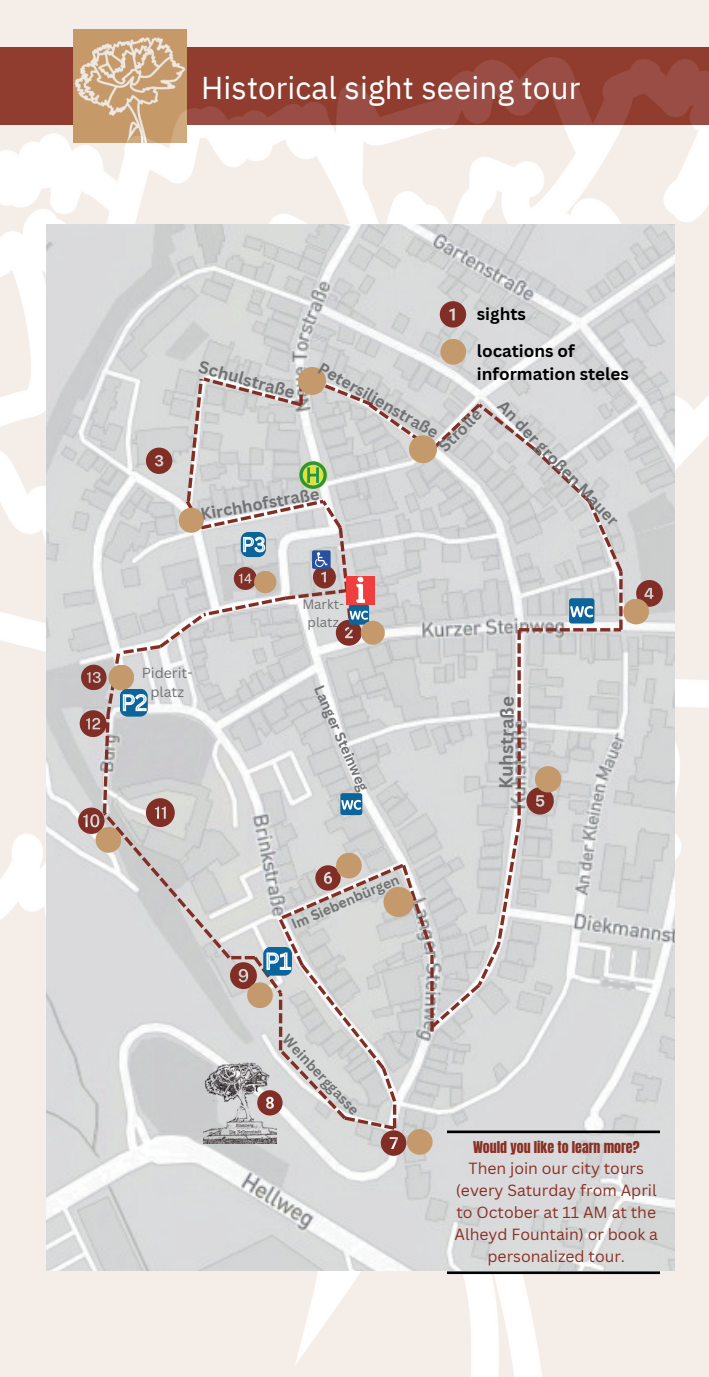
<style>
.page{position:relative;width:709px;height:1377px;background:#fff}
.page>*{position:absolute;margin:0;border:0;box-sizing:border-box;transform-origin:0 0}
.t1{font:31.5px "IBM Plex Sans";letter-spacing:.005em;color:#fdfefe}
.t2{font:700 18.45px "Canva Sans";color:#707273}
.t3{font:700 16.88px/22.7px "Canva Sans";color:#000}
.t4{font:700 16.88px "Canva Sans";color:#707273}
.t5{font:700 16.43px "Canva Sans";color:#707273}
.t6{font:700 16.2px "Canva Sans";color:#707273}
.t7{font:15.75px/22.1px "Canva Sans";color:#892f24;text-align:center}
.t8{font:700 14.17px "Canva Sans";color:#707273}
.t9{font:14.17px/19.1px "Canva Sans";color:#707273;text-align:center}
.t10{font:13.95px "Anton";color:#892f24}
.t11{font:700 13.95px "Canva Sans";color:#707273}
.t12{font:13.28px/17.8px "Canva Sans";color:#707273;text-align:center}
</style>
<div class="page">
<img style="left:0;top:0;width:709px;height:1377px">
<img style="left:46px;top:224px;width:628px;height:1046px">
<svg style="left:104px;top:776px;width:4px;height:11px"></svg>
<svg style="left:104px;top:763px;width:4px;height:10px"></svg>
<svg style="left:105px;top:749px;width:3px;height:11px"></svg>
<svg style="left:105px;top:737px;width:4px;height:9px"></svg>
<svg style="left:440px;top:301px;width:26px;height:27px"></svg>
<div style="left:440px;top:339px;width:26px;height:26px;background:#c49a6c;border-radius:50%"></div>
<svg style="left:448px;top:1244px;width:211px;height:30px;background:#c7c9c8"></svg>
<svg style="left:517px;top:738px;width:4px;height:10px"></svg>
<svg style="left:517px;top:751px;width:4px;height:10px"></svg>
<svg style="left:517px;top:765px;width:4px;height:10px"></svg>
<svg style="left:517px;top:778px;width:4px;height:9px"></svg>
<div style="left:298px;top:367px;width:28px;height:28px;background:#c49a6c;border-radius:50%"></div>
<svg style="left:636px;top:580px;width:27px;height:27px"></svg>
<div style="left:623px;top:599px;width:26px;height:25px;background:#c49a6c;border-radius:50%"></div>
<svg style="left:80px;top:375px;width:542px;height:362px;background:#d1cfcf"></svg>
<svg style="left:78px;top:787px;width:581px;height:379px;background:#d2d1d0"></svg>
<div style="left:535px;top:766px;width:26px;height:26px;background:#c49a6c;border-radius:50%"></div>
<div style="left:383px;top:887px;width:31px;height:30px;background:#c49a6c;border-radius:50%"></div>
<h1 class="t1" style="left:201px;top:63px;width:380px">Historical sight seeing tour</h1>
<p class="t3" style="left:477px;top:302px;width:51px">sights</p>
<p class="t3" style="left:477px;top:340px;width:154px">locations of information steles</p>
<p class="t4" style="left:202px;top:357px;width:101px;rotate:15deg">Schulstraße</p>
<p class="t6" style="left:324px;top:358px;width:137px;rotate:30deg">Petersilienstraße</p>
<p class="t6" style="left:434px;top:442px;width:55px;rotate:-45deg">Strolle</p>
<p class="t6" style="left:507px;top:396px;width:168px;rotate:46deg">An der großen Mauer</p>
<p class="t5" style="left:199px;top:505px;width:122px;rotate:-10deg">Kirchhofstraße</p>
<p class="t9" style="left:142px;top:663px;width:53px">Piderit&shy;platz</p>
<p class="t12" style="left:302px;top:596px;width:43px">Markt&shy;platz</p>
<p class="t8" style="left:326px;top:683px;width:115px;rotate:66deg">Langer Steinweg</p>
<p class="t11" style="left:289px;top:917px;width:117px;rotate:-23deg">Im Siebenbürgen</p>
<p class="t8" style="left:292px;top:1031px;width:106px;rotate:47deg">Weinberggasse</p>
<p class="t2" style="left:495px;top:789px;width:94px;rotate:-89deg">Kuhstraße</p>
<p class="t10" style="left:473px;top:1140px;width:168px">Would you like to learn more?</p>
<p class="t7" style="left:454px;top:1157px;width:205px">Then join our city tours (every Saturday from April to October at 11 AM at the<br>Alheyd Fountain) or book a personalized tour.</p>
</div>
